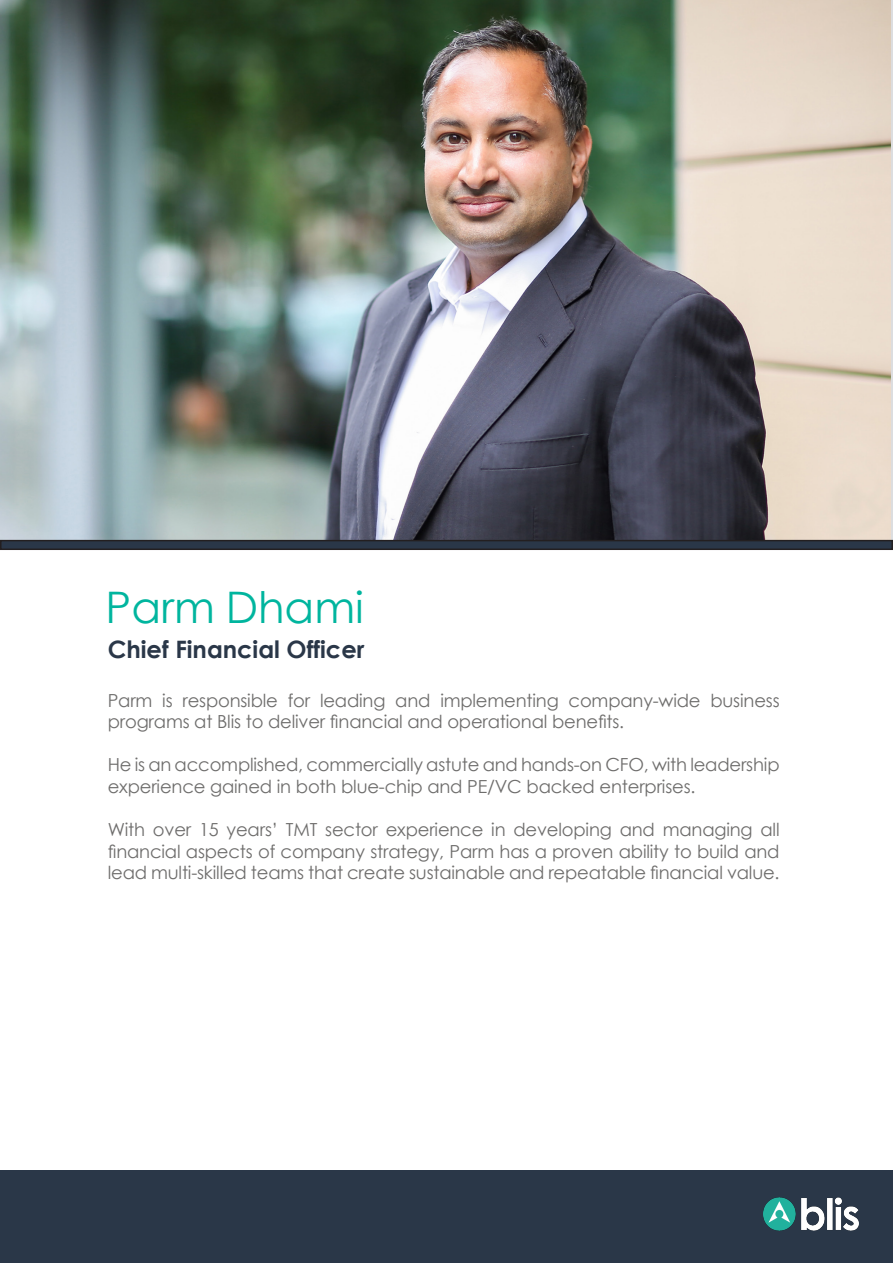
<style>
.page{position:relative;width:893px;height:1263px;background:#fff}
.page>*{position:absolute;margin:0;border:0;box-sizing:border-box;transform-origin:0 0}
.t1{font:43.5px "Century Gothic";color:#00b59e}
.t2{font:700 24px "Century Gothic";color:#2a3748}
.t3{font:18px/21.6px "Century Gothic";letter-spacing:-.01em;color:#6e6d6c}
</style>
<div class="page">
<div style="left:0;top:1170px;width:893px;height:93px;background:#2a3748"></div>
<img style="left:1px;top:0;width:890px;height:540px">
<div style="left:1px;top:541px;width:891px;height:8px;background:#2a3748"></div>
<div style="left:0;top:540px;width:893px;height:10px;border:2px solid #231f20"></div>
<img style="left:763px;top:1197px;width:96px;height:34px">
<p class="t1" style="left:106px;top:576px;width:260px">Parm Dhami</p>
<p class="t2" style="left:108px;top:634px;width:258px">Chief Financial Officer</p>
<p class="t3" style="left:108px;top:689px;width:673px">Parm is responsible for leading and implementing company-wide business programs at Blis to deliver financial and operational benefits.</p>
<p class="t3" style="left:108px;top:754px;width:673px">He is an accomplished, commercially astute and hands-on CFO, with leadership experience gained in both blue-chip and PE/VC backed enterprises.</p>
<p class="t3" style="left:108px;top:819px;width:673px;text-align:justify">With over 15 years’ TMT sector experience in developing and managing all financial aspects of company strategy, Parm has a proven ability to build and lead multi-skilled teams that create sustainable and repeatable financial value.</p>
</div>
